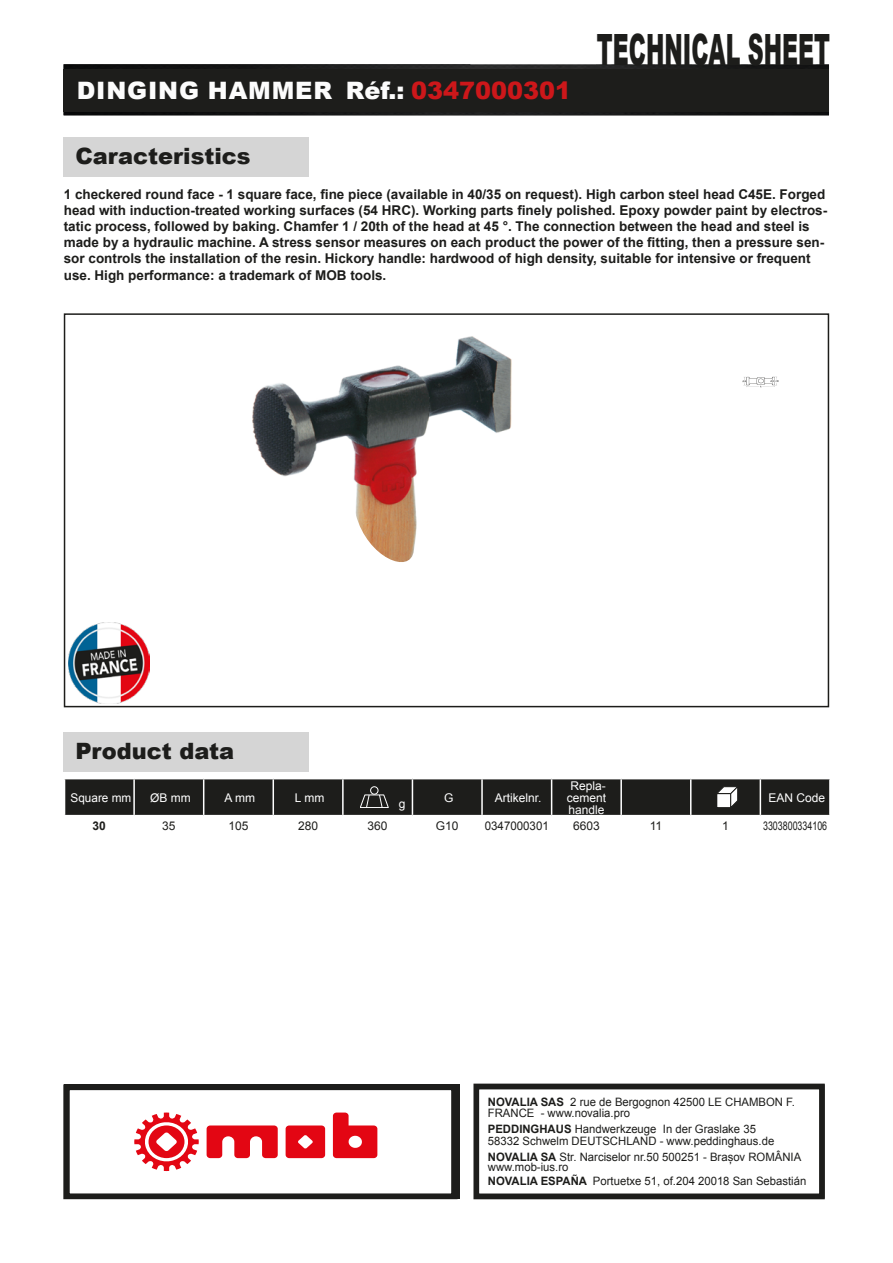
<style>
.page{position:relative;width:893px;height:1263px;background:#fff}
.page>*{position:absolute;margin:0;border:0;box-sizing:border-box;transform-origin:0 0}
.t1{font:900 43.2px "Arial";color:#1d1d1b;scale:.51 1}
.t2{font:900 24px "Arial";letter-spacing:.015em;color:#fcfcfc}
.t3{font:900 22.5px "Arial";color:#1d1d1b}
.t4{font:700 13.5px/16.2px "Arial";color:#1d1d1b}
.t5{font:12.9px/14.2px "Arial";color:#1d1d1b}
.t6{font:700 12.9px "Arial";color:#1d1d1b}
.t7{font:12px/12px "Arial";color:#fff;text-align:center}
.t8{font:12px "Arial";color:#1d1d1b}
.t9{font:12px "Arial";color:#1d1d1b;scale:.74 1}
.t10{font:12px "Arial";color:#1d1d1b;scale:.96 1}
.t11{font:700 12px "Arial";color:#1d1d1b}
.t12{font:11.55px/11.6px "Arial";color:#1d1d1b}
.s1{color:#cd171a}
.s2{font-weight:700}
</style>
<div class="page">
<img style="left:64px;top:64px;width:765px;height:51px">
<div style="left:64px;top:69px;width:765px;height:43px;background:#1d1d1b"></div>
<div style="left:64px;top:137px;width:245px;height:40px;background:#d5d5d5"></div>
<div style="left:64px;top:313px;width:765px;height:394px;border:2px solid #1d1d1b"></div>
<div style="left:64px;top:732px;width:245px;height:40px;background:#d5d5d5"></div>
<svg style="left:64px;top:779px;width:766px;height:37px;background:#2e2e2c"></svg>
<img style="left:252px;top:336px;width:260px;height:226px">
<img style="left:742px;top:376px;width:36px;height:12px">
<img style="left:69px;top:622px;width:81px;height:81px">
<div style="left:473px;top:1084px;width:352px;height:115px;border:6px solid #1d1d1b"></div>
<div style="left:64px;top:1084px;width:393px;height:115px;border:6px solid #1d1d1b"></div>
<svg style="left:207px;top:1125px;width:71px;height:33px"></svg>
<svg style="left:286px;top:1125px;width:39px;height:33px"></svg>
<svg style="left:134px;top:1112px;width:65px;height:59px"></svg>
<svg style="left:333px;top:1112px;width:44px;height:46px"></svg>
<h2 class="t2" style="left:77px;top:73px;width:496px">DINGING HAMMER Réf.: <span class="s1">0347000301</span></h2>
<h1 class="t1" style="left:597px;top:18px;width:458px">TECHNICAL SHEET</h1>
<h3 class="t3" style="left:75px;top:140px;width:177px">Caracteristics</h3>
<p class="t4" style="left:64px;top:186px;width:765px">1 checkered round face - 1 square face, fine piece (available in 40/35 on request). High carbon steel head C45E. Forged head with induction-treated working surfaces (54 HRC). Working parts finely polished. Epoxy powder paint by electros&shy;tatic process, followed by baking. Chamfer 1 / 20th of the head at 45 °. The connection between the head and steel is made by a hydraulic machine. A stress sensor measures on each product the power of the fitting, then a pressure sen&shy;sor controls the installation of the resin. Hickory handle: hardwood of high density, suitable for intensive or frequent use. High performance: a trademark of MOB tools.</p>
<h3 class="t3" style="left:75px;top:735px;width:160px">Product data</h3>
<p class="t7" style="left:71px;top:791px;width:62px">Square mm</p>
<p class="t7" style="left:150px;top:791px;width:42px">ØB mm</p>
<p class="t7" style="left:224px;top:791px;width:32px">A mm</p>
<p class="t7" style="left:295px;top:791px;width:31px">L mm</p>
<p class="t7" style="left:399px;top:797px;width:8px">g</p>
<p class="t7" style="left:444px;top:791px;width:11px">G</p>
<p class="t7" style="left:495px;top:791px;width:48px">Artikelnr.</p>
<p class="t7" style="left:567px;top:779px;width:41px">Repla&shy;cement handle</p>
<p class="t7" style="left:768px;top:791px;width:58px">EAN Code</p>
<p class="t11" style="left:93px;top:818px;width:15px">30</p>
<p class="t8" style="left:162px;top:818px;width:15px">35</p>
<p class="t8" style="left:228px;top:818px;width:22px">105</p>
<p class="t8" style="left:298px;top:818px;width:22px">280</p>
<p class="t8" style="left:368px;top:818px;width:22px">360</p>
<p class="t8" style="left:436px;top:818px;width:24px">G10</p>
<p class="t10" style="left:485px;top:818px;width:68px">0347000301</p>
<p class="t8" style="left:573px;top:818px;width:28px">6603</p>
<p class="t8" style="left:650px;top:818px;width:14px">11</p>
<p class="t8" style="left:722px;top:818px;width:8px">1</p>
<p class="t9" style="left:763px;top:818px;width:88px">3303800334106</p>
<p class="t12" style="left:488px;top:1096px;width:309px"><span class="s2">NOVALIA SAS</span> 2 rue de Bergognon 42500 LE CHAMBON F.<br>FRANCE - www.novalia.pro</p>
<p class="t12" style="left:488px;top:1123px;width:288px"><span class="s2">PEDDINGHAUS</span> Handwerkzeuge In der Graslake 35<br>58332 Schwelm DEUTSCHLAND - www.peddinghaus.de</p>
<p class="t12" style="left:488px;top:1151px;width:315px;line-height:10.2px"><span class="s2">NOVALIA SA</span> Str. Narciselor nr.50 500251 - Brașov ROMÂNIA www.mob-ius.ro</p>
<p class="t12" style="left:488px;top:1175px;width:320px"><span class="s2">NOVALIA ESPAÑA</span> Portuetxe 51, of.204 20018 San Sebastián</p>
<p class="t6" style="left:504px;top:1105px;width:86px">NOVALIA SAS</p>
<p class="t5" style="left:504px;top:1121px;width:181px">2 rue de Bergognon 42500<br>LE CHAMBON FEUGEROLLES<br>FRANCE<br>www.novalia.pro</p>
</div>
